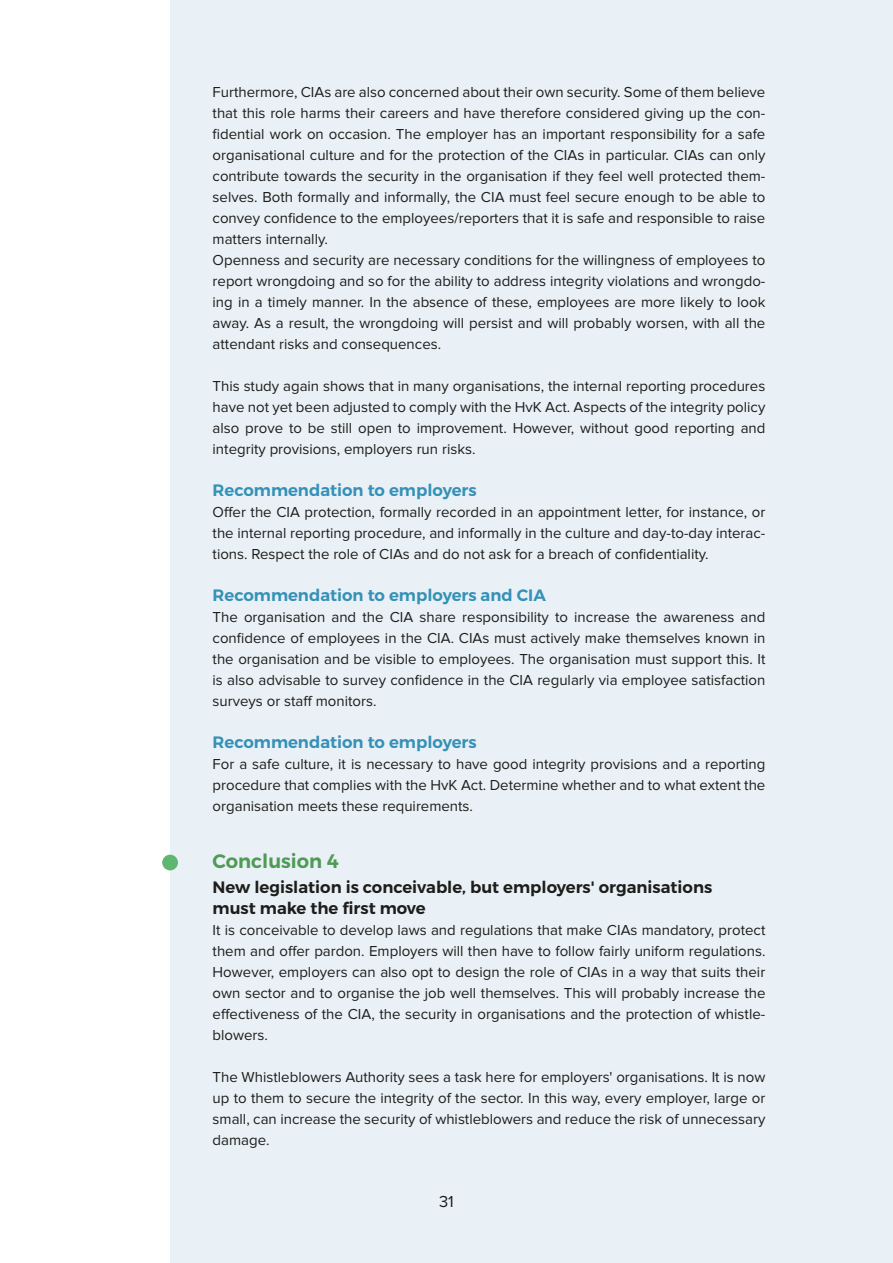
<style>
.page{position:relative;width:893px;height:1263px;background:#fff}
.page>*{position:absolute;margin:0;border:0;box-sizing:border-box;transform-origin:0 0}
.t1{font:600 19.5px "Montserrat";color:#4f9a55}
.t2{font:600 16.5px "Montserrat";color:#3591b7}
.t3{font:600 16.5px/21px "Montserrat";color:#1d1d1b}
.t4{font:16.5px "Proxima Nova";color:#1d1d1b}
.t5{font:15px/21px "Proxima Nova";color:#1d1d1b;text-align:justify}
</style>
<div class="page">
<div style="left:170px;top:0;width:723px;height:1263px;background:#eaf1f6"></div>
<div style="left:162px;top:855px;width:16px;height:15px;background:#5fb670;border-radius:50%"></div>
<p class="t5" style="left:213px;top:82px;width:554px;text-align:left">Furthermore, CIAs are also concerned about their own security. Some of them believe that this role harms their careers and have therefore considered giving up the con&shy;fidential work on occasion. The employer has an important responsibility for a safe organisational culture and for the protection of the CIAs in particular. CIAs can only contribute towards the security in the organisation if they feel well protected them&shy;selves. Both formally and informally, the CIA must feel secure enough to be able to convey confidence to the employees/reporters that it is safe and responsible to raise matters internally.<br>Openness and security are necessary conditions for the willingness of employees to report wrongdoing and so for the ability to address integrity violations and wrongdo&shy;ing in a timely manner. In the absence of these, employees are more likely to look away. As a result, the wrongdoing will persist and will probably worsen, with all the attendant risks and consequences.</p>
<p class="t5" style="left:213px;top:376px;width:554px">This study again shows that in many organisations, the internal reporting procedures have not yet been adjusted to comply with the HvK Act. Aspects of the integrity policy also prove to be still open to improvement. However, without good reporting and integrity provisions, employers run risks.</p>
<p class="t2" style="left:213px;top:480px;width:265px">Recommendation to employers</p>
<p class="t5" style="left:213px;top:502px;width:554px">Offer the CIA protection, formally recorded in an appointment letter, for instance, or the internal reporting procedure, and informally in the culture and day-to-day interac&shy;tions. Respect the role of CIAs and do not ask for a breach of confidentiality.</p>
<p class="t2" style="left:213px;top:585px;width:335px">Recommendation to employers and CIA</p>
<p class="t5" style="left:213px;top:607px;width:554px">The organisation and the CIA share responsibility to increase the awareness and confidence of employees in the CIA. CIAs must actively make themselves known in the organisation and be visible to employees. The organisation must support this. It is also advisable to survey confidence in the CIA regularly via employee satisfaction surveys or staff monitors.</p>
<p class="t2" style="left:213px;top:732px;width:265px">Recommendation to employers</p>
<p class="t5" style="left:213px;top:754px;width:554px">For a safe culture, it is necessary to have good integrity provisions and a reporting procedure that complies with the HvK Act. Determine whether and to what extent the organisation meets these requirements.</p>
<h1 class="t1" style="left:213px;top:849px;width:128px">Conclusion 4</h1>
<p class="t3" style="left:213px;top:877px;width:501px">New legislation is conceivable, but employers' organisations must make the first move</p>
<p class="t5" style="left:213px;top:920px;width:554px">It is conceivable to develop laws and regulations that make CIAs mandatory, protect them and offer pardon. Employers will then have to follow fairly uniform regulations.<br>However, employers can also opt to design the role of CIAs in a way that suits their own sector and to organise the job well themselves. This will probably increase the effectiveness of the CIA, the security in organisations and the protection of whistle&shy;blowers.</p>
<p class="t5" style="left:213px;top:1067px;width:554px">The Whistleblowers Authority sees a task here for employers' organisations. It is now up to them to secure the integrity of the sector. In this way, every employer, large or small, can increase the security of whistleblowers and reduce the risk of unnecessary damage.</p>
<p class="t4" style="left:439px;top:1192px;width:16px">31</p>
</div>
